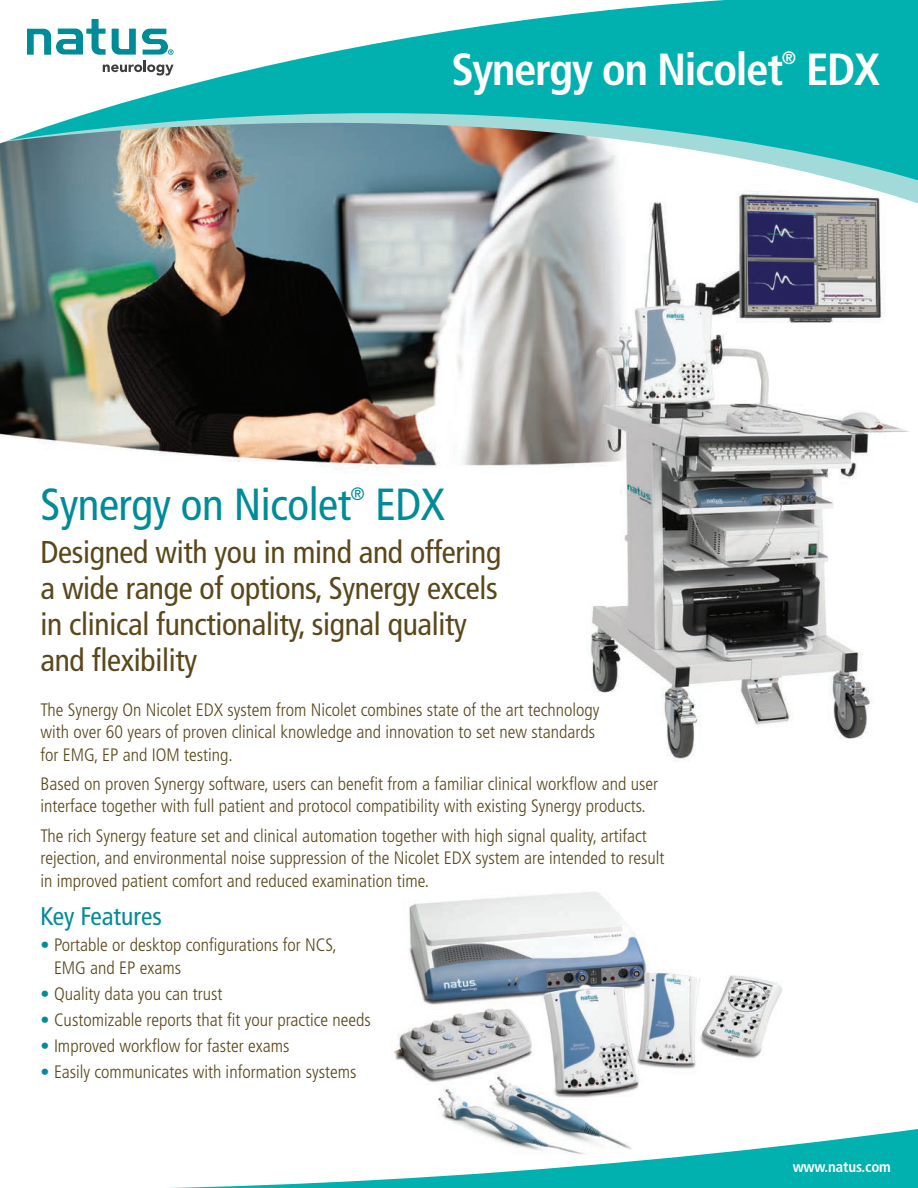
<style>
.page{position:relative;width:918px;height:1188px;background:#fff}
.page>*{position:absolute;margin:0;border:0;box-sizing:border-box;transform-origin:0 0}
.t1{font:700 condensed 45px "Frutiger LT Std";letter-spacing:-.03em;color:#fff}
.t2{font:condensed 45px "Frutiger LT Std";letter-spacing:-.01em;color:#008b98}
.t3{font:condensed 31.5px/36px "Frutiger LT Std";letter-spacing:-.01em;color:#5a471a}
.t4{font:condensed 25.5px "Frutiger LT Std";color:#008b98}
.t5{font:300 condensed 18px/22.5px "Frutiger LT Std";color:#5a471a}
.t6{font:700 condensed 18px "Frutiger LT Std";color:#fff}
.t7{font:condensed 18px "Frutiger LT Std";color:#008b98}
.t8{font:700 condensed 15px "Frutiger LT Std";letter-spacing:-.01em;color:#fff}
.s1{font-weight:400;font-stretch:normal;color:#008b98}
</style>
<div class="page">
<img style="left:393px;top:891px;width:389px;height:236px">
<svg style="left:169px;top:1127px;width:749px;height:61px"></svg>
<img style="left:0;top:145px;width:909px;height:617px">
<img style="left:1px;top:189px;width:917px;height:24px">
<img style="left:1px;top:145px;width:917px;height:44px">
<svg style="left:0;top:0;width:918px;height:145px;fill:#00b1b0"></svg>
<svg style="left:112px;top:29px;width:24px;height:26px"></svg>
<svg style="left:27px;top:19px;width:79px;height:36px"></svg>
<svg style="left:142px;top:29px;width:32px;height:26px"></svg>
<svg style="left:103px;top:61px;width:71px;height:15px"></svg>
<h1 class="t1" style="left:451px;top:42px;width:333px">Synergy on Nicolet</h1>
<p class="t6" style="left:782px;top:48px;width:16px">®</p>
<h1 class="t1" style="left:806px;top:42px;width:75px">EDX</h1>
<h1 class="t2" style="left:40px;top:478px;width:312px">Synergy on Nicolet</h1>
<p class="t7" style="left:351px;top:483px;width:16px">®</p>
<h1 class="t2" style="left:375px;top:478px;width:71px">EDX</h1>
<h2 class="t3" style="left:40px;top:534px;width:462px">Designed with you in mind and offering a wide range of options, Synergy excels in clinical functionality, signal quality and flexibility</h2>
<p class="t5" style="left:40px;top:698px;width:561px">The Synergy On Nicolet EDX system from Nicolet combines state of the art technology with over 60 years of proven clinical knowledge and innovation to set new standards for EMG, EP and IOM testing.</p>
<p class="t5" style="left:40px;top:773px;width:619px">Based on proven Synergy software, users can benefit from a familiar clinical workflow and user interface together with full patient and protocol compatibility with existing Synergy products.</p>
<p class="t5" style="left:40px;top:824px;width:626px">The rich Synergy feature set and clinical automation together with high signal quality, artifact rejection, and environmental noise suppression of the Nicolet EDX system are intended to result in improved patient comfort and reduced examination time.</p>
<h3 class="t4" style="left:40px;top:902px;width:123px">Key Features</h3>
<p class="t5" style="left:54px;top:934px;width:284px;text-indent:-14px"><span class="s1">•</span> Portable or desktop configurations for NCS,<br>EMG and EP exams</p>
<p class="t5" style="left:40px;top:983px;width:184px"><span class="s1">•</span> Quality data you can trust</p>
<p class="t5" style="left:40px;top:1009px;width:332px"><span class="s1">•</span> Customizable reports that fit your practice needs</p>
<p class="t5" style="left:40px;top:1035px;width:250px"><span class="s1">•</span> Improved workflow for faster exams</p>
<p class="t5" style="left:40px;top:1061px;width:317px"><span class="s1">•</span> Easily communicates with information systems</p>
<p class="t8" style="left:793px;top:1158px;width:100px">www.natus.com</p>
</div>
